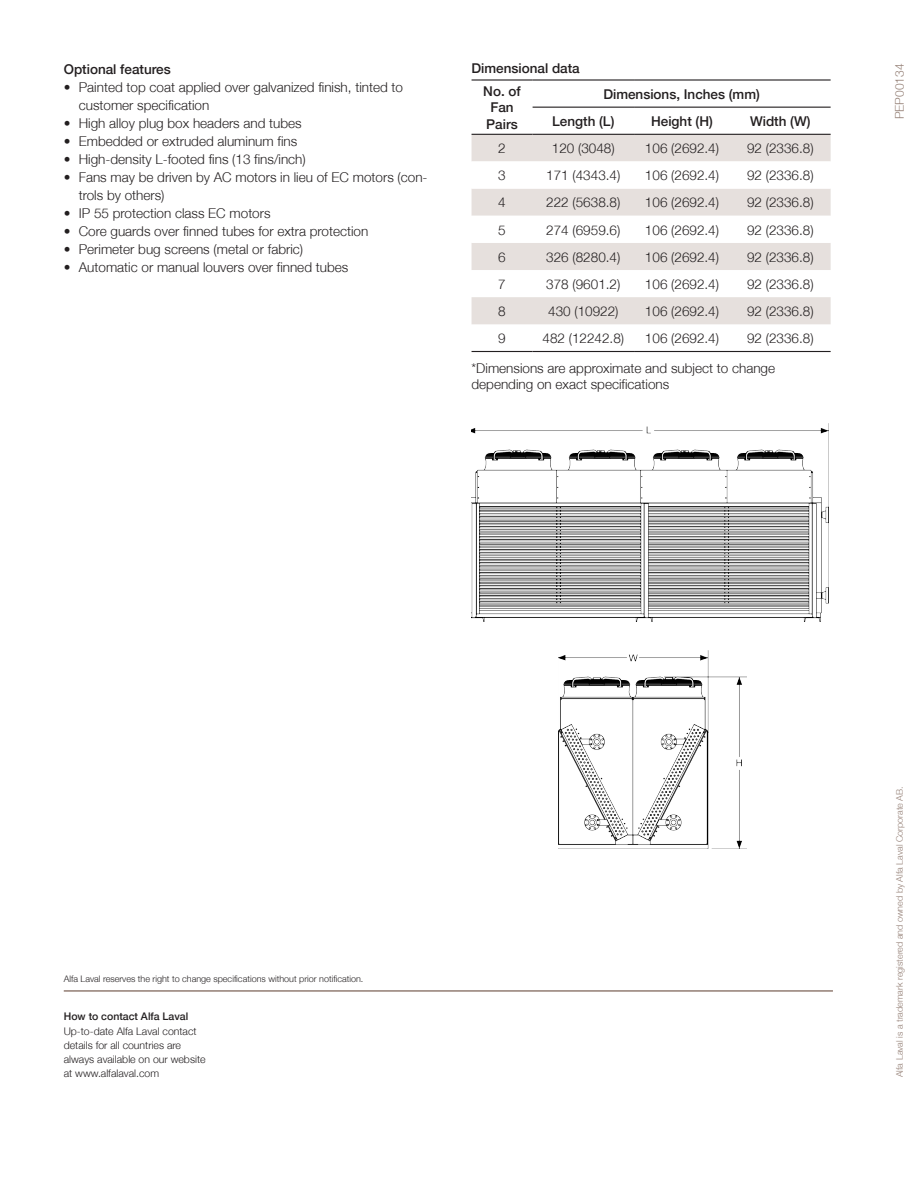
<style>
.page{position:relative;width:918px;height:1188px;background:#fff}
.page>*{position:absolute;margin:0;border:0;box-sizing:border-box;transform-origin:0 0}
.Image_text_8_9_5{font:300 13.5px/18px "Helvetica Neue";color:#231f20}
.Para_sub-title_9_12{font:500 13.5px/16.2px "Helvetica Neue";color:#231f20;text-align:center}
.Lit_code_index_8_9{font:300 12px "Helvetica Neue";color:#927d73}
.Contact_text_7_9_5{font:300 10.5px/14.2px "Helvetica Neue";color:#231f20}
.Contact_head_7_9_5{font:500 10.5px "Helvetica Neue";color:#231f20}
.All_rights_reserved{font:300 9px "Helvetica Neue";color:#231f20}
.All_rights_reserved-2{font:300 9px "Helvetica Neue";color:#927d73}
</style>
<div class="page">
<div style="left:472px;top:135px;width:359px;height:26px;background:#e6e0dd"></div>
<svg style="left:472px;top:189px;width:359px;height:162px"></svg>
<div style="left:472px;top:297px;width:359px;height:27px;background:#e6e0dd"></div>
<hr style="left:472px;top:79px;width:61px;height:2px;background:#231f20">
<hr style="left:533px;top:79px;width:101px;height:2px;background:#231f20">
<hr style="left:634px;top:79px;width:96px;height:2px;background:#231f20">
<hr style="left:730px;top:79px;width:101px;height:2px;background:#231f20">
<hr style="left:533px;top:107px;width:101px;height:1px;background:#231f20">
<hr style="left:634px;top:107px;width:96px;height:1px;background:#231f20">
<hr style="left:730px;top:107px;width:101px;height:1px;background:#231f20">
<hr style="left:472px;top:134px;width:61px;height:1px;background:#231f20">
<hr style="left:533px;top:134px;width:101px;height:1px;background:#231f20">
<hr style="left:634px;top:134px;width:96px;height:1px;background:#231f20">
<hr style="left:730px;top:134px;width:101px;height:1px;background:#231f20">
<hr style="left:472px;top:351px;width:61px;height:1px;background:#231f20">
<hr style="left:533px;top:351px;width:101px;height:1px;background:#231f20">
<hr style="left:634px;top:351px;width:96px;height:1px;background:#231f20">
<hr style="left:730px;top:351px;width:101px;height:1px;background:#231f20">
<hr style="left:64px;top:990px;width:769px;height:2px;background:#927d73">
<img style="left:472px;top:426px;width:356px;height:195px">
<img style="left:558px;top:650px;width:189px;height:198px">
<p class="Para_sub-title_9_12" style="left:64px;top:61px;width:109px">Optional features</p>
<p class="Image_text_8_9_5" style="left:79px;top:78px;width:326px;text-indent:-15px">• Painted top coat applied over galvanized finish, tinted to customer specification</p>
<p class="Image_text_8_9_5" style="left:64px;top:114px;width:240px">• High alloy plug box headers and tubes</p>
<p class="Image_text_8_9_5" style="left:64px;top:132px;width:235px">• Embedded or extruded aluminum fins</p>
<p class="Image_text_8_9_5" style="left:64px;top:150px;width:244px">• High-density L-footed fins (13 fins/inch)</p>
<p class="Image_text_8_9_5" style="left:79px;top:168px;width:350px;text-indent:-15px">• Fans may be driven by AC motors in lieu of EC motors (con&shy;trols by others)</p>
<p class="Image_text_8_9_5" style="left:64px;top:204px;width:208px">• IP 55 protection class EC motors</p>
<p class="Image_text_8_9_5" style="left:64px;top:222px;width:306px">• Core guards over finned tubes for extra protection</p>
<p class="Image_text_8_9_5" style="left:64px;top:240px;width:241px">• Perimeter bug screens (metal or fabric)</p>
<p class="Image_text_8_9_5" style="left:64px;top:258px;width:286px">• Automatic or manual louvers over finned tubes</p>
<p class="Para_sub-title_9_12" style="left:472px;top:60px;width:110px">Dimensional data</p>
<p class="Para_sub-title_9_12" style="left:483px;top:83px;width:39px">No. of<br>Fan<br>Pairs</p>
<p class="Para_sub-title_9_12" style="left:603px;top:86px;width:158px">Dimensions, Inches (mm)</p>
<p class="Para_sub-title_9_12" style="left:552px;top:113px;width:64px">Length (L)</p>
<p class="Para_sub-title_9_12" style="left:651px;top:113px;width:63px">Height (H)</p>
<p class="Para_sub-title_9_12" style="left:750px;top:113px;width:62px">Width (W)</p>
<p class="Image_text_8_9_5" style="left:498px;top:139px;width:9px">2</p>
<p class="Image_text_8_9_5" style="left:552px;top:139px;width:64px">120 (3048)</p>
<p class="Image_text_8_9_5" style="left:645px;top:139px;width:76px">106 (2692.4)</p>
<p class="Image_text_8_9_5" style="left:747px;top:139px;width:68px">92 (2336.8)</p>
<p class="Image_text_8_9_5" style="left:498px;top:166px;width:9px">3</p>
<p class="Image_text_8_9_5" style="left:546px;top:166px;width:76px">171 (4343.4)</p>
<p class="Image_text_8_9_5" style="left:645px;top:166px;width:76px">106 (2692.4)</p>
<p class="Image_text_8_9_5" style="left:747px;top:166px;width:68px">92 (2336.8)</p>
<p class="Image_text_8_9_5" style="left:498px;top:193px;width:9px">4</p>
<p class="Image_text_8_9_5" style="left:546px;top:193px;width:76px">222 (5638.8)</p>
<p class="Image_text_8_9_5" style="left:645px;top:193px;width:76px">106 (2692.4)</p>
<p class="Image_text_8_9_5" style="left:747px;top:193px;width:68px">92 (2336.8)</p>
<p class="Image_text_8_9_5" style="left:498px;top:221px;width:9px">5</p>
<p class="Image_text_8_9_5" style="left:546px;top:221px;width:76px">274 (6959.6)</p>
<p class="Image_text_8_9_5" style="left:645px;top:221px;width:76px">106 (2692.4)</p>
<p class="Image_text_8_9_5" style="left:747px;top:221px;width:68px">92 (2336.8)</p>
<p class="Image_text_8_9_5" style="left:498px;top:248px;width:9px">6</p>
<p class="Image_text_8_9_5" style="left:546px;top:248px;width:76px">326 (8280.4)</p>
<p class="Image_text_8_9_5" style="left:645px;top:248px;width:76px">106 (2692.4)</p>
<p class="Image_text_8_9_5" style="left:747px;top:248px;width:68px">92 (2336.8)</p>
<p class="Image_text_8_9_5" style="left:498px;top:275px;width:9px">7</p>
<p class="Image_text_8_9_5" style="left:546px;top:275px;width:76px">378 (9601.2)</p>
<p class="Image_text_8_9_5" style="left:645px;top:275px;width:76px">106 (2692.4)</p>
<p class="Image_text_8_9_5" style="left:747px;top:275px;width:68px">92 (2336.8)</p>
<p class="Image_text_8_9_5" style="left:498px;top:302px;width:9px">8</p>
<p class="Image_text_8_9_5" style="left:548px;top:302px;width:72px">430 (10922)</p>
<p class="Image_text_8_9_5" style="left:645px;top:302px;width:76px">106 (2692.4)</p>
<p class="Image_text_8_9_5" style="left:747px;top:302px;width:68px">92 (2336.8)</p>
<p class="Image_text_8_9_5" style="left:498px;top:329px;width:9px">9</p>
<p class="Image_text_8_9_5" style="left:543px;top:329px;width:83px">482 (12242.8)</p>
<p class="Image_text_8_9_5" style="left:645px;top:329px;width:76px">106 (2692.4)</p>
<p class="Image_text_8_9_5" style="left:747px;top:329px;width:68px">92 (2336.8)</p>
<p class="Image_text_8_9_5" style="left:472px;top:360px;width:305px;line-height:16.2px">*Dimensions are approximate and subject to change depending on exact specifications</p>
<p class="Lit_code_index_8_9" style="left:892px;top:119px;width:57px;rotate:-90deg">PEP00134</p>
<p class="All_rights_reserved" style="left:64px;top:973px;width:301px">Alfa Laval reserves the right to change specifications without prior notification.</p>
<p class="Contact_head_7_9_5" style="left:64px;top:1010px;width:126px">How to contact Alfa Laval</p>
<p class="Contact_text_7_9_5" style="left:64px;top:1023px;width:143px">Up-to-date Alfa Laval contact details for all countries are always available on our website at www.alfalaval.com</p>
<p class="All_rights_reserved-2" style="left:894px;top:1077px;width:292px;rotate:-90deg">Alfa Laval is a trademark registered and owned by Alfa Laval Corporate AB.</p>
</div>
